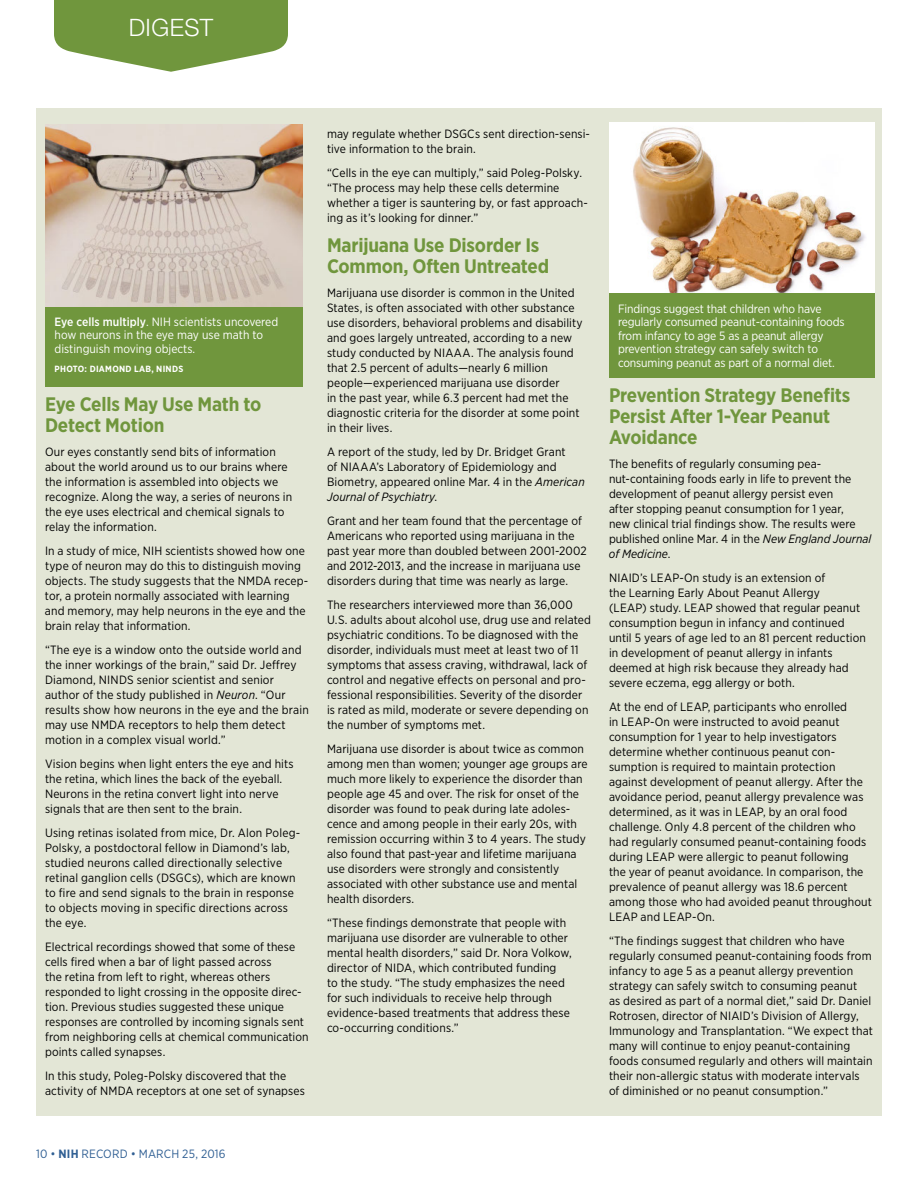
<style>
.page{position:relative;width:918px;height:1188px;background:#fff}
.page>*{position:absolute;margin:0;border:0;box-sizing:border-box;transform-origin:0 0}
.Page_jump{font:300 24px "Helvetica Neue LT Std";letter-spacing:.02em;color:#fff}
.Head__Digest{font:700 19.5px/21px "Gotham Narrow";letter-spacing:-.01em;color:#70963d}
.Body_2__Briefs_and_S{font:12px/15px "Gotham Narrow";letter-spacing:.01em;color:#000}
.Photo_caption_revers{font:12px/13.5px "Gotham Narrow";letter-spacing:-.01em;color:#fff}
.t1{font:12px "Gotham Narrow";letter-spacing:.015em;color:#316094}
.Photo_credit_reverse{font:700 9px "Gotham Narrow";letter-spacing:.03em;color:#fff}
.s1{font-weight:500}
.s2{font-style:italic}
.s3{font-weight:700}
</style>
<div class="page">
<div style="left:36px;top:108px;width:846px;height:1008px;background:#e3e6d6"></div>
<svg style="left:54px;top:0;width:234px;height:72px"></svg>
<img style="left:46px;top:124px;width:257px;height:183px">
<div style="left:46px;top:307px;width:257px;height:80px;background:#70963d"></div>
<img style="left:609px;top:122px;width:266px;height:171px">
<div style="left:609px;top:293px;width:266px;height:85px;background:#70963d"></div>
<p class="Page_jump" style="left:129px;top:13px;width:86px">DIGEST</p>
<p class="Photo_caption_revers" style="left:55px;top:315px;width:225px"><span class="s1">Eye cells multiply</span>. NIH scientists uncovered how neurons in the eye may use math to distinguish moving objects.</p>
<p class="Photo_credit_reverse" style="left:55px;top:363px;width:130px">PHOTO: DIAMOND LAB, NINDS</p>
<p class="Head__Digest" style="left:45px;top:393px;width:218px">Eye Cells May Use Math to<br>Detect Motion</p>
<p class="Body_2__Briefs_and_S" style="left:45px;top:444px;width:249px">Our eyes constantly send bits of information about the world around us to our brains where the information is assembled into objects we recognize. Along the way, a series of neurons in the eye uses electrical and chemical signals to relay the information.</p>
<p class="Body_2__Briefs_and_S" style="left:45px;top:543px;width:265px">In a study of mice, NIH scientists showed how one type of neuron may do this to distinguish moving objects. The study suggests that the NMDA recep&shy;tor, a protein normally associated with learning and memory, may help neurons in the eye and the brain relay that information.</p>
<p class="Body_2__Briefs_and_S" style="left:45px;top:642px;width:265px">“The eye is a window onto the outside world and the inner workings of the brain,” said Dr. Jeffrey Diamond, NINDS senior scientist and senior author of the study published in <span class="s2">Neuron</span>. “Our results show how neurons in the eye and the brain may use NMDA receptors to help them detect motion in a complex visual world.”</p>
<p class="Body_2__Briefs_and_S" style="left:45px;top:756px;width:250px">Vision begins when light enters the eye and hits the retina, which lines the back of the eyeball.<br>Neurons in the retina convert light into nerve signals that are then sent to the brain.</p>
<p class="Body_2__Briefs_and_S" style="left:45px;top:825px;width:257px">Using retinas isolated from mice, Dr. Alon Poleg-Polsky, a postdoctoral fellow in Diamond’s lab, studied neurons called directionally selective retinal ganglion cells (DSGCs), which are known to fire and send signals to the brain in response to objects moving in specific directions across the eye.</p>
<p class="Body_2__Briefs_and_S" style="left:45px;top:939px;width:265px">Electrical recordings showed that some of these cells fired when a bar of light passed across<br>the retina from left to right, whereas others responded to light crossing in the opposite direc&shy;tion. Previous studies suggested these unique responses are controlled by incoming signals sent from neighboring cells at chemical communication points called synapses.</p>
<p class="Body_2__Briefs_and_S" style="left:45px;top:1068px;width:261px">In this study, Poleg-Polsky discovered that the activity of NMDA receptors at one set of synapses</p>
<p class="Body_2__Briefs_and_S" style="left:327px;top:126px;width:265px">may regulate whether DSGCs sent direction-sensi&shy;tive information to the brain.</p>
<p class="Body_2__Briefs_and_S" style="left:327px;top:165px;width:262px">“Cells in the eye can multiply,” said Poleg-Polsky. “The process may help these cells determine whether a tiger is sauntering by, or fast approach&shy;ing as it’s looking for dinner.”</p>
<p class="Head__Digest" style="left:327px;top:234px;width:224px">Marijuana Use Disorder Is<br>Common, Often Untreated</p>
<p class="Body_2__Briefs_and_S" style="left:327px;top:285px;width:257px">Marijuana use disorder is common in the United States, is often associated with other substance use disorders, behavioral problems and disability and goes largely untreated, according to a new study conducted by NIAAA. The analysis found that 2.5 percent of adults—nearly 6 million people—experienced marijuana use disorder<br>in the past year, while 6.3 percent had met the diagnostic criteria for the disorder at some point in their lives.</p>
<p class="Body_2__Briefs_and_S" style="left:327px;top:444px;width:259px">A report of the study, led by Dr. Bridget Grant<br>of NIAAA’s Laboratory of Epidemiology and Biometry, appeared online Mar. 4 in the <span class="s2">American Journal of Psychiatry</span>.</p>
<p class="Body_2__Briefs_and_S" style="left:327px;top:513px;width:261px">Grant and her team found that the percentage of Americans who reported using marijuana in the past year more than doubled between 2001-2002 and 2012-2013, and the increase in marijuana use disorders during that time was nearly as large.</p>
<p class="Body_2__Briefs_and_S" style="left:327px;top:597px;width:265px">The researchers interviewed more than 36,000<br>U.S. adults about alcohol use, drug use and related psychiatric conditions. To be diagnosed with the disorder, individuals must meet at least two of 11 symptoms that assess craving, withdrawal, lack of control and negative effects on personal and pro&shy;fessional responsibilities. Severity of the disorder is rated as mild, moderate or severe depending on the number of symptoms met.</p>
<p class="Body_2__Briefs_and_S" style="left:327px;top:741px;width:262px">Marijuana use disorder is about twice as common among men than women; younger age groups are much more likely to experience the disorder than people age 45 and over. The risk for onset of the disorder was found to peak during late adoles&shy;cence and among people in their early 20s, with remission occurring within 3 to 4 years. The study also found that past-year and lifetime marijuana use disorders were strongly and consistently associated with other substance use and mental health disorders.</p>
<p class="Body_2__Briefs_and_S" style="left:327px;top:915px;width:246px">“These findings demonstrate that people with marijuana use disorder are vulnerable to other mental health disorders,” said Dr. Nora Volkow, director of NIDA, which contributed funding<br>to the study. “The study emphasizes the need for such individuals to receive help through evidence-based treatments that address these co-occurring conditions.”</p>
<p class="Photo_caption_revers" style="left:618px;top:301px;width:228px">Findings suggest that children who have regularly consumed peanut-containing foods from infancy to age 5 as a peanut allergy prevention strategy can safely switch to consuming peanut as part of a normal diet.</p>
<p class="Head__Digest" style="left:609px;top:384px;width:243px">Prevention Strategy Benefits<br>Persist After 1-Year Peanut<br>Avoidance</p>
<p class="Body_2__Briefs_and_S" style="left:609px;top:456px;width:264px">The benefits of regularly consuming pea&shy;nut-containing foods early in life to prevent the development of peanut allergy persist even<br>after stopping peanut consumption for 1 year,<br>new clinical trial findings show. The results were published online Mar. 4 in the <span class="s2">New England Journal of Medicine</span>.</p>
<p class="Body_2__Briefs_and_S" style="left:609px;top:570px;width:259px">NIAID’s LEAP-On study is an extension of<br>the Learning Early About Peanut Allergy<br>(LEAP) study. LEAP showed that regular peanut consumption begun in infancy and continued until 5 years of age led to an 81 percent reduction in development of peanut allergy in infants deemed at high risk because they already had severe eczema, egg allergy or both.</p>
<p class="Body_2__Briefs_and_S" style="left:609px;top:699px;width:264px">At the end of LEAP, participants who enrolled<br>in LEAP-On were instructed to avoid peanut consumption for 1 year to help investigators determine whether continuous peanut con&shy;sumption is required to maintain protection against development of peanut allergy. After the avoidance period, peanut allergy prevalence was determined, as it was in LEAP, by an oral food challenge. Only 4.8 percent of the children who had regularly consumed peanut-containing foods during LEAP were allergic to peanut following<br>the year of peanut avoidance. In comparison, the prevalence of peanut allergy was 18.6 percent among those who had avoided peanut throughout LEAP and LEAP-On.</p>
<p class="Body_2__Briefs_and_S" style="left:609px;top:933px;width:265px">“The findings suggest that children who have regularly consumed peanut-containing foods from infancy to age 5 as a peanut allergy prevention strategy can safely switch to consuming peanut<br>as desired as part of a normal diet,” said Dr. Daniel Rotrosen, director of NIAID’s Division of Allergy, Immunology and Transplantation. “We expect that many will continue to enjoy peanut-containing foods consumed regularly and others will maintain their non-allergic status with moderate intervals of diminished or no peanut consumption.”</p>
<p class="t1" style="left:36px;top:1146px;width:191px">10 • <span class="s3">NIH</span> RECORD • MARCH 25, 2016</p>
</div>
